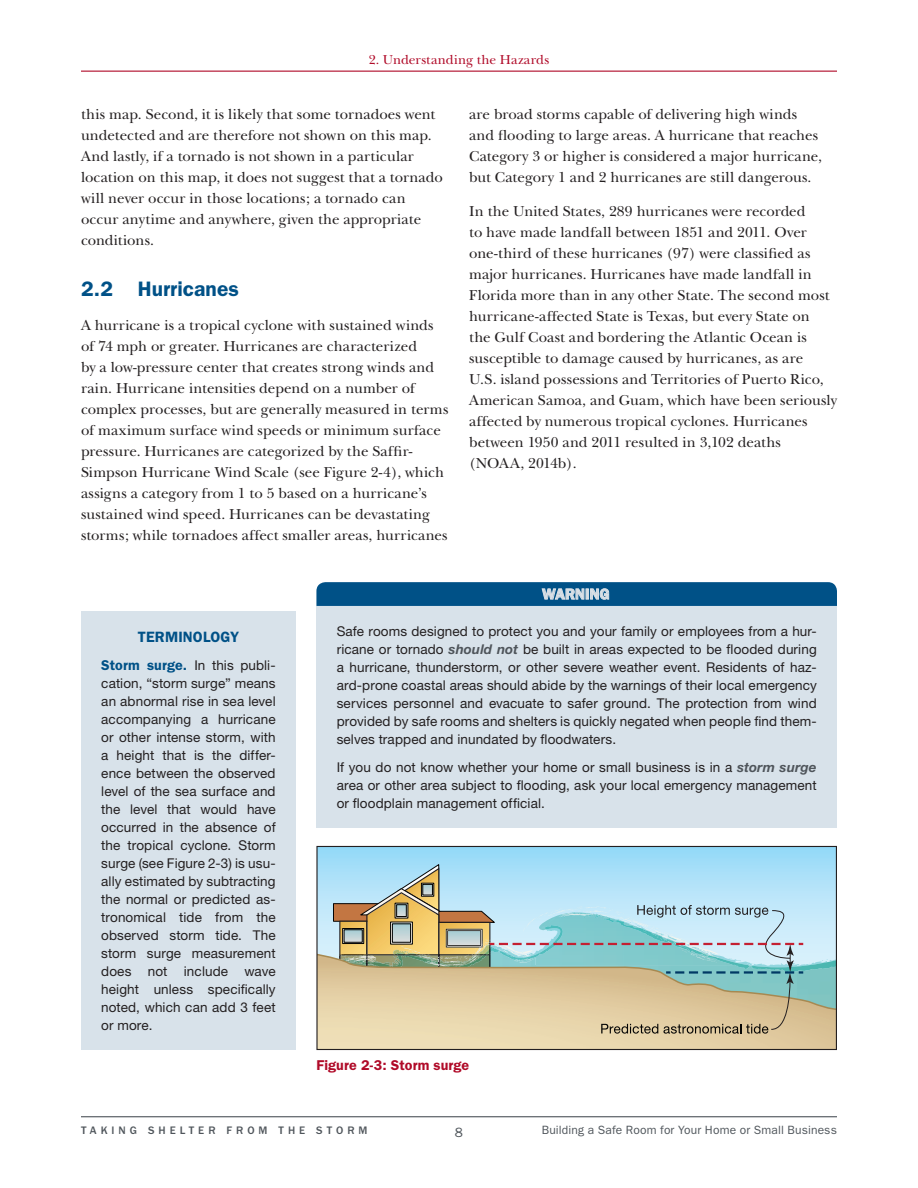
<style>
.page{position:relative;width:918px;height:1188px;background:#fff}
.page>*{position:absolute;margin:0;border:0;box-sizing:border-box;transform-origin:0 0}
.Head_1{font:600 21px "ITC Franklin Gothic Std";color:#005187}
.Body{font:15px/21px "New Baskerville";letter-spacing:.005em;color:#231f20}
.Box_Blue_heading{font:600 15px "ITC Franklin Gothic Std";letter-spacing:.01em;color:#005187}
.Box_Blue_Heading_Rev{font:600 15px "ITC Franklin Gothic Std";letter-spacing:.005em;color:#dae0e6}
.t1{font:600 14.25px "ITC Franklin Gothic Std";letter-spacing:.005em;color:#b00a28}
.Box_Body{font:13.5px/18px "Helvetica Neue LT Std";letter-spacing:.01em;color:#231f20;text-align:justify}
.t2{font:13.5px "New Baskerville";letter-spacing:.02em;color:#b00a28}
.t3{font:13.5px "ITC Franklin Gothic Std";color:#4f555b}
.t4{font:12px "ITC Franklin Gothic Std";letter-spacing:.015em;color:#4f555b}
.t5{font:500 11.25px "ITC Franklin Gothic Std";letter-spacing:.355em;color:#4f555b}
.s1{font-family:"ITC Franklin Gothic Std";font-weight:600;font-size:14.25px;color:#005187}
.s2{font-weight:700;font-style:italic;color:#4f555b}
</style>
<div class="page">
<hr style="left:81px;top:1116px;width:756px;height:1px;background:#4f555b">
<hr style="left:81px;top:71px;width:756px;height:1px;background:#b00a28">
<div style="left:81px;top:612px;width:215px;height:438px;background:#d8e2ea"></div>
<svg style="left:318px;top:848px;width:517px;height:102px;background:#a1ddf8"></svg>
<svg style="left:318px;top:950px;width:517px;height:98px;background:#d9d2af"></svg>
<svg style="left:318px;top:863px;width:492px;height:171px;background:#bccabd"></svg>
<div style="left:316px;top:846px;width:521px;height:204px;border:1px solid #231f20"></div>
<div style="left:316px;top:606px;width:521px;height:222px;background:#d8e2ea"></div>
<svg style="left:316px;top:582px;width:521px;height:24px;background:#09578b"></svg>
<p class="t2" style="left:369px;top:52px;width:182px">2. Understanding the Hazards</p>
<p class="Body" style="left:81px;top:104px;width:363px">this map. Second, it is likely that some tornadoes went undetected and are therefore not shown on this map.<br>And lastly, if a tornado is not shown in a particular location on this map, it does not suggest that a tornado will never occur in those locations; a tornado can occur anytime and anywhere, given the appropriate conditions.</p>
<p class="Head_1" style="left:81px;top:276px;width:160px">2.2 Hurricanes</p>
<p class="Body" style="left:81px;top:315px;width:369px">A hurricane is a tropical cyclone with sustained winds of 74 mph or greater. Hurricanes are characterized<br>by a low-pressure center that creates strong winds and rain. Hurricane intensities depend on a number of complex processes, but are generally measured in terms of maximum surface wind speeds or minimum surface pressure. Hurricanes are categorized by the Saffir-Simpson Hurricane Wind Scale (see Figure 2-4), which assigns a category from 1 to 5 based on a hurricane’s sustained wind speed. Hurricanes can be devastating storms; while tornadoes affect smaller areas, hurricanes</p>
<p class="Body" style="left:469px;top:104px;width:355px">are broad storms capable of delivering high winds and flooding to large areas. A hurricane that reaches Category 3 or higher is considered a major hurricane, but Category 1 and 2 hurricanes are still dangerous.</p>
<p class="Body" style="left:469px;top:201px;width:369px">In the United States, 289 hurricanes were recorded<br>to have made landfall between 1851 and 2011. Over one-third of these hurricanes (97) were classified as major hurricanes. Hurricanes have made landfall in Florida more than in any other State. The second most hurricane-affected State is Texas, but every State on<br>the Gulf Coast and bordering the Atlantic Ocean is susceptible to damage caused by hurricanes, as are<br>U.S. island possessions and Territories of Puerto Rico, American Samoa, and Guam, which have been seriously affected by numerous tropical cyclones. Hurricanes between 1950 and 2011 resulted in 3,102 deaths (NOAA, 2014b).</p>
<p class="Box_Blue_Heading_Rev" style="left:542px;top:585px;width:69px">WARNING</p>
<p class="Box_Blue_heading" style="left:138px;top:628px;width:103px">TERMINOLOGY</p>
<p class="Box_Body" style="left:101px;top:656px;width:176px"><span class="s1">Storm surge.</span> In this publi&shy;cation, “storm surge” means an abnormal rise in sea level accompanying a hurricane or other intense storm, with a height that is the differ&shy;ence between the observed level of the sea surface and the level that would have occurred in the absence of the tropical cyclone. Storm surge (see Figure 2-3) is usu&shy;ally estimated by subtracting the normal or predicted as&shy;tronomical tide from the observed storm tide. The storm surge measurement does not include wave height unless specifically noted, which can add 3 feet or more.</p>
<p class="Box_Body" style="left:337px;top:622px;width:482px">Safe rooms designed to protect you and your family or employees from a hur&shy;ricane or tornado <span class="s2">should not</span> be built in areas expected to be flooded during a hurricane, thunderstorm, or other severe weather event. Residents of haz&shy;ard-prone coastal areas should abide by the warnings of their local emergency services personnel and evacuate to safer ground. The protection from wind provided by safe rooms and shelters is quickly negated when people find them&shy;selves trapped and inundated by floodwaters.</p>
<p class="Box_Body" style="left:337px;top:758px;width:482px">If you do not know whether your home or small business is in a <span class="s2">storm surge </span>area or other area subject to flooding, ask your local emergency management or floodplain management official.</p>
<p class="t1" style="left:316px;top:1056px;width:154px">Figure 2‑3: Storm surge</p>
<p class="t5" style="left:81px;top:1123px;width:288px">TAKING SHELTER FROM THE STORM</p>
<p class="t3" style="left:455px;top:1124px;width:10px">8</p>
<p class="t4" style="left:542px;top:1123px;width:297px">Building a Safe Room for Your Home or Small Business</p>
</div>
